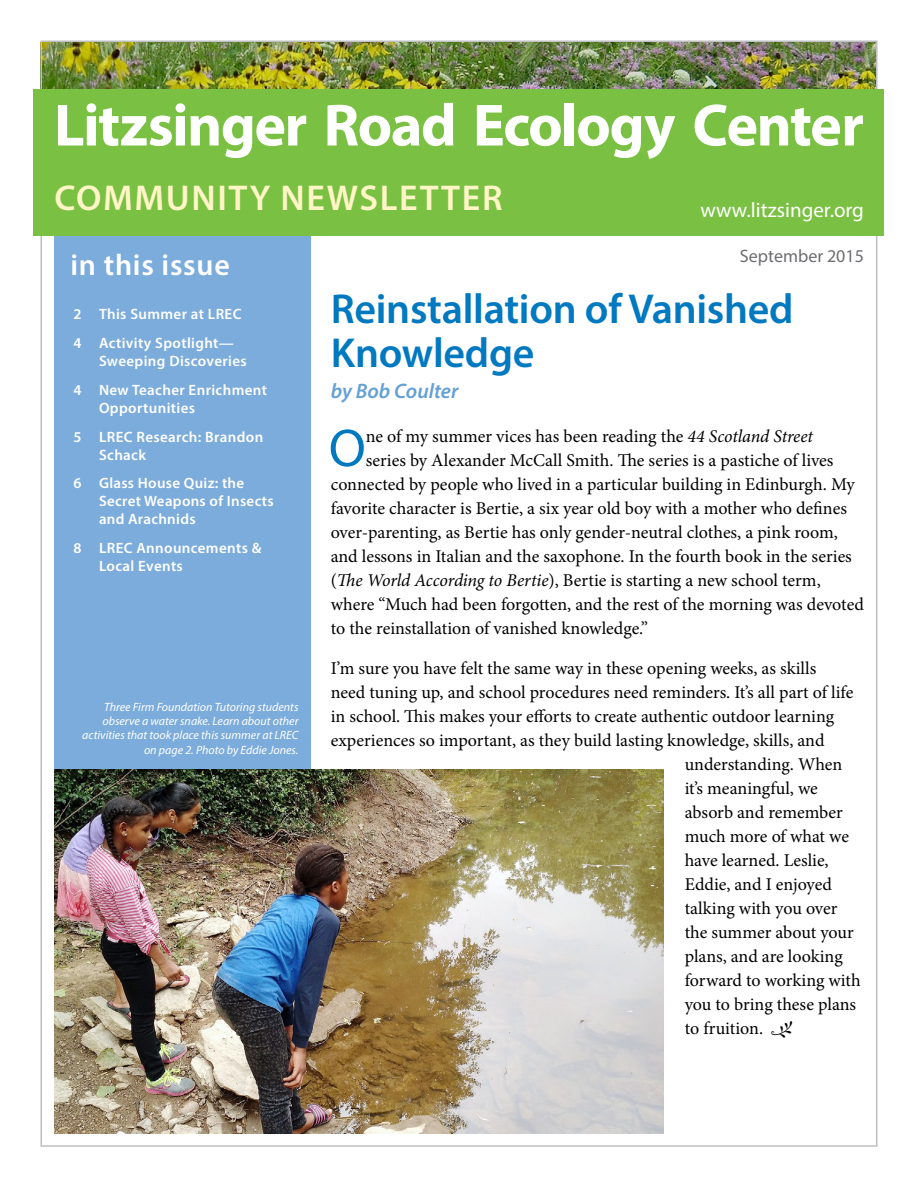
<style>
.page{position:relative;width:918px;height:1188px;background:#fff}
.page>*{position:absolute;margin:0;border:0;box-sizing:border-box;transform-origin:0 0}
.t1{font:700 60px "Myriad Pro";letter-spacing:-.025em;color:#fff}
.t2{font:53.55px "Myriad Pro";color:#0079c1}
.t3{font:600 42px/45px "Myriad Pro";letter-spacing:-.005em;color:#0079c1}
.t4{font:600 36px "Myriad Pro";letter-spacing:.045em;color:#fff5c7}
.t5{font:600 30px "Myriad Pro";letter-spacing:.025em;color:#fff}
.t6{font:21px "Myriad Pro";color:#fff}
.t7{font:italic 600 21px "Myriad Pro";color:#63a0d6}
.t8{font:18px "Minion Pro";color:#000}
.t9{font:18px "Myriad Pro";color:#6d6e71}
.t10{font:600 15px/28.8px "Myriad Pro";letter-spacing:.025em;color:#fff}
.t11{font:italic 12px/14.4px "Myriad Pro";color:#fff;text-align:right}
.s1{font-style:italic}
.s2{font-family:"Kfon"}
</style>
<div class="page">
<img style="left:43px;top:43px;width:831px;height:46px">
<div style="left:54px;top:214px;width:256px;height:920px;background:#7cacdc"></div>
<div style="left:34px;top:89px;width:850px;height:146px;background:#7ac143"></div>
<img style="left:54px;top:769px;width:609px;height:365px">
<h1 class="t1" style="left:54px;top:86px;width:812px">Litzsinger Road Ecology Center</h1>
<h3 class="t4" style="left:54px;top:175px;width:450px">COMMUNITY NEWSLETTER</h3>
<p class="t6" style="left:701px;top:198px;width:165px">www.litzsinger.org</p>
<h3 class="t5" style="left:70px;top:245px;width:161px">in this issue</h3>
<p class="t10" style="left:74px;top:299px;width:170px">2 This Summer at LREC<br>4 Activity Spotlight—</p>
<p class="t10" style="left:73px;top:346px;width:195px;text-align:center">Sweeping Discoveries<br>4 New Teacher Enrichment</p>
<p class="t10" style="left:73px;top:393px;width:191px;text-indent:26px">Opportunities<br>5 LREC Research: Brandon</p>
<p class="t10" style="left:73px;top:440px;width:172px;text-indent:26px">Schack<br>6 Glass House Quiz: the</p>
<p class="t10" style="left:99px;top:492px;width:176px;line-height:18px">Secret Weapons of Insects and Arachnids</p>
<p class="t10" style="left:99px;top:539px;width:164px;line-height:18px;text-indent:-26px">8 LREC Announcements &amp;<br>Local Events</p>
<p class="t11" style="left:82px;top:699px;width:218px">Three Firm Foundation Tutoring students observe a water snake. Learn about other activities that took place this summer at LREC on page 2. Photo by Eddie Jones.</p>
<p class="t9" style="left:740px;top:245px;width:126px">September 2015</p>
<h3 class="t3" style="left:331px;top:285px;width:464px">Reinstallation of Vanished<br>Knowledge</h3>
<p class="t7" style="left:331px;top:378px;width:129px">by Bob Coulter</p>
<h2 class="t2" style="left:329px;top:415px;width:38px">O</h2>
<p class="t8" style="left:366px;top:424px;width:449px">ne of my summer vices has been reading the <span class="s1">44 Scotland Street</span></p>
<p class="t8" style="left:366px;top:448px;width:469px">series by Alexander McCall Smith. The series is a pastiche of lives</p>
<p class="t8" style="left:331px;top:472px;width:525px">connected by people who lived in a particular building in Edinburgh. My</p>
<p class="t8" style="left:331px;top:496px;width:518px">favorite character is Bertie, a six year old boy with a mother who defines</p>
<p class="t8" style="left:331px;top:520px;width:509px">over-parenting, as Bertie has only gender-neutral clothes, a pink room,</p>
<p class="t8" style="left:331px;top:544px;width:523px">and lessons in Italian and the saxophone. In the fourth book in the series</p>
<p class="t8" style="left:331px;top:568px;width:492px">(<span class="s1">The World According to Bertie</span>), Bertie is starting a new school term,</p>
<p class="t8" style="left:331px;top:592px;width:535px">where “Much had been forgotten, and the rest of the morning was devoted</p>
<p class="t8" style="left:331px;top:616px;width:319px">to the reinstallation of vanished knowledge.”</p>
<p class="t8" style="left:331px;top:656px;width:487px">I’m sure you have felt the same way in these opening weeks, as skills</p>
<p class="t8" style="left:331px;top:680px;width:524px">need tuning up, and school procedures need reminders. It’s all part of life</p>
<p class="t8" style="left:331px;top:704px;width:505px">in school. This makes your efforts to create authentic outdoor learning</p>
<p class="t8" style="left:331px;top:728px;width:495px">experiences so important, as they build lasting knowledge, skills, and</p>
<p class="t8" style="left:685px;top:752px;width:159px">understanding. When</p>
<p class="t8" style="left:685px;top:776px;width:135px">it’s meaningful, we</p>
<p class="t8" style="left:685px;top:800px;width:160px">absorb and remember</p>
<p class="t8" style="left:685px;top:824px;width:166px">much more of what we</p>
<p class="t8" style="left:685px;top:848px;width:146px">have learned. Leslie,</p>
<p class="t8" style="left:685px;top:872px;width:149px">Eddie, and I enjoyed</p>
<p class="t8" style="left:685px;top:896px;width:154px">talking with you over</p>
<p class="t8" style="left:685px;top:920px;width:171px">the summer about your</p>
<p class="t8" style="left:685px;top:944px;width:160px">plans, and are looking</p>
<p class="t8" style="left:685px;top:968px;width:178px">forward to working with</p>
<p class="t8" style="left:685px;top:992px;width:173px">you to bring these plans</p>
<p class="t8" style="left:685px;top:1016px;width:109px">to fruition. <span class="s2">O</span></p>
</div>
